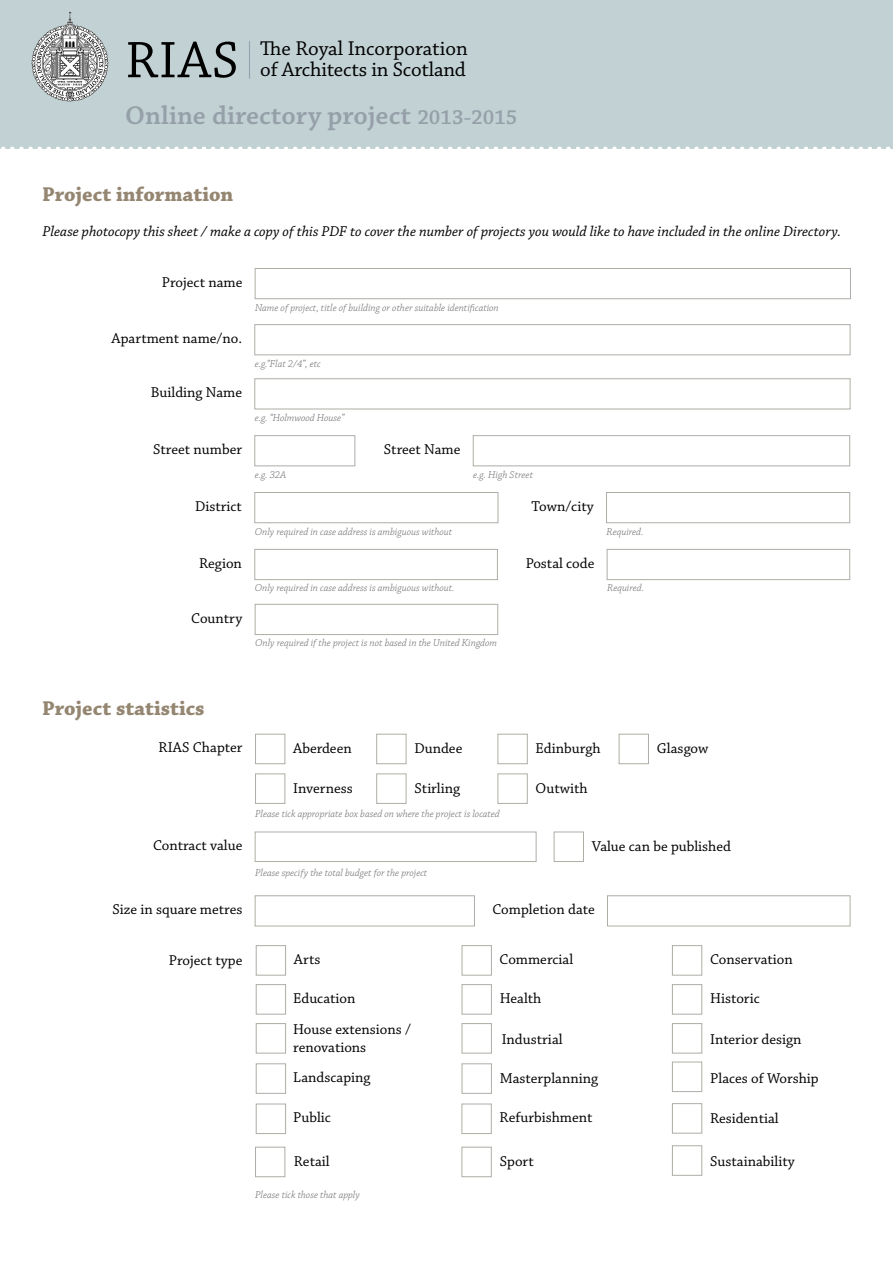
<style>
.page{position:relative;width:893px;height:1263px;background:#fff}
.page>*{position:absolute;margin:0;border:0;box-sizing:border-box;transform-origin:0 0}
.t1{font:54px "Chaparral Pro";color:#000}
.t2{font:27px "Chaparral Pro Semibold Capt";color:#95a0a9}
.t3{font:21px/21px "Chaparral Pro";letter-spacing:-.005em;color:#000}
.t4{font:700 21px "Chaparral Pro";color:#948671}
.t5{font:15px/18px "Chaparral Pro";color:#000}
.t6{font:italic 15px "Chaparral Pro";color:#000}
.t7{font:italic 300 10.5px "Chaparral Pro";color:#696a6d}
.s1{font-size:21px}
</style>
<div class="page">
<div style="left:0;top:0;width:893px;height:149px;background:#c2d1d4"></div>
<svg style="left:32px;top:12px;width:76px;height:90px"></svg>
<hr style="left:249px;top:41px;width:1px;height:38px;background:#91a3b0">
<svg style="left:1px;top:147px;width:890px;height:2px"></svg>
<div style="left:255px;top:268px;width:596px;height:31px;border:1px solid #acafa6"></div>
<div style="left:255px;top:895px;width:220px;height:31px;border:1px solid #acafa6"></div>
<div style="left:255px;top:604px;width:243px;height:31px;border:1px solid #acafa6"></div>
<div style="left:607px;top:895px;width:243px;height:31px;border:1px solid #acafa6"></div>
<div style="left:255px;top:734px;width:30px;height:30px;border:1px solid #acafa6"></div>
<div style="left:554px;top:832px;width:30px;height:30px;border:1px solid #acafa6"></div>
<div style="left:255px;top:773px;width:30px;height:31px;border:1px solid #acafa6"></div>
<div style="left:376px;top:734px;width:30px;height:30px;border:1px solid #acafa6"></div>
<div style="left:376px;top:773px;width:30px;height:31px;border:1px solid #acafa6"></div>
<div style="left:497px;top:734px;width:31px;height:30px;border:1px solid #acafa6"></div>
<div style="left:497px;top:773px;width:31px;height:31px;border:1px solid #acafa6"></div>
<div style="left:619px;top:734px;width:30px;height:30px;border:1px solid #acafa6"></div>
<div style="left:255px;top:832px;width:281px;height:30px;border:1px solid #acafa6"></div>
<div style="left:254px;top:378px;width:596px;height:31px;border:1px solid #acafa6"></div>
<div style="left:254px;top:324px;width:596px;height:31px;border:1px solid #acafa6"></div>
<div style="left:254px;top:435px;width:101px;height:31px;border:1px solid #acafa6"></div>
<div style="left:473px;top:435px;width:377px;height:31px;border:1px solid #acafa6"></div>
<div style="left:254px;top:492px;width:244px;height:31px;border:1px solid #acafa6"></div>
<div style="left:606px;top:492px;width:244px;height:31px;border:1px solid #acafa6"></div>
<div style="left:254px;top:549px;width:244px;height:31px;border:1px solid #acafa6"></div>
<div style="left:607px;top:549px;width:243px;height:31px;border:1px solid #acafa6"></div>
<div style="left:256px;top:1104px;width:30px;height:30px;border:1px solid #acafa6"></div>
<div style="left:462px;top:1104px;width:30px;height:30px;border:1px solid #acafa6"></div>
<div style="left:672px;top:1103px;width:30px;height:30px;border:1px solid #acafa6"></div>
<div style="left:255px;top:1147px;width:30px;height:30px;border:1px solid #acafa6"></div>
<div style="left:462px;top:1147px;width:30px;height:30px;border:1px solid #acafa6"></div>
<div style="left:672px;top:945px;width:30px;height:30px;border:1px solid #acafa6"></div>
<div style="left:256px;top:945px;width:30px;height:30px;border:1px solid #acafa6"></div>
<div style="left:256px;top:984px;width:30px;height:30px;border:1px solid #acafa6"></div>
<div style="left:256px;top:1023px;width:30px;height:30px;border:1px solid #acafa6"></div>
<div style="left:256px;top:1063px;width:30px;height:31px;border:1px solid #acafa6"></div>
<div style="left:672px;top:1145px;width:30px;height:31px;border:1px solid #acafa6"></div>
<div style="left:672px;top:984px;width:30px;height:30px;border:1px solid #acafa6"></div>
<div style="left:462px;top:945px;width:30px;height:30px;border:1px solid #acafa6"></div>
<div style="left:462px;top:984px;width:30px;height:30px;border:1px solid #acafa6"></div>
<div style="left:462px;top:1023px;width:30px;height:30px;border:1px solid #acafa6"></div>
<div style="left:462px;top:1063px;width:30px;height:31px;border:1px solid #acafa6"></div>
<div style="left:672px;top:1023px;width:30px;height:30px;border:1px solid #acafa6"></div>
<div style="left:672px;top:1062px;width:30px;height:30px;border:1px solid #acafa6"></div>
<h1 class="t1" style="left:125px;top:30px;width:115px">RIAS</h1>
<h3 class="t3" style="left:260px;top:38px;width:209px">The Royal Incorporation of Architects in Scotland</h3>
<h2 class="t2" style="left:125px;top:99px;width:394px">Online directory project <span class="s1">2013-2015</span></h2>
<p class="t4" style="left:42px;top:182px;width:193px">Project information</p>
<p class="t6" style="left:43px;top:223px;width:800px">Please photocopy this sheet / make a copy of this PDF to cover the number of projects you would like to have included in the online Directory.</p>
<p class="t5" style="left:162px;top:274px;width:82px">Project name</p>
<p class="t5" style="left:111px;top:330px;width:132px">Apartment name/no.</p>
<p class="t5" style="left:151px;top:384px;width:93px">Building Name</p>
<p class="t7" style="left:255px;top:302px;width:245px">Name of project, title of building or other suitable identification</p>
<p class="t7" style="left:255px;top:358px;width:68px">e.g.“Flat 2/4”, etc</p>
<p class="t7" style="left:255px;top:412px;width:91px">e.g. “Holmwood House”</p>
<p class="t5" style="left:153px;top:441px;width:90px">Street number</p>
<p class="t5" style="left:384px;top:441px;width:78px">Street Name</p>
<p class="t7" style="left:255px;top:469px;width:33px">e.g. 32A</p>
<p class="t7" style="left:473px;top:469px;width:61px">e.g. High Street</p>
<p class="t5" style="left:195px;top:498px;width:49px">District</p>
<p class="t5" style="left:532px;top:498px;width:64px">Town/city</p>
<p class="t7" style="left:255px;top:526px;width:199px">Only required in case address is ambiguous without</p>
<p class="t7" style="left:606px;top:526px;width:39px">Required.</p>
<p class="t5" style="left:199px;top:555px;width:44px">Region</p>
<p class="t5" style="left:526px;top:555px;width:70px">Postal code</p>
<p class="t5" style="left:191px;top:610px;width:53px">Country</p>
<p class="t7" style="left:255px;top:582px;width:201px">Only required in case address is ambiguous without.</p>
<p class="t7" style="left:607px;top:582px;width:39px">Required.</p>
<p class="t7" style="left:255px;top:637px;width:243px">Only required if the project is not based in the United Kingdom</p>
<p class="t4" style="left:42px;top:696px;width:164px">Project statistics</p>
<p class="t5" style="left:159px;top:739px;width:85px">RIAS Chapter</p>
<p class="t5" style="left:293px;top:740px;width:60px">Aberdeen</p>
<p class="t5" style="left:293px;top:779px;width:61px">Inverness</p>
<p class="t5" style="left:414px;top:740px;width:49px">Dundee</p>
<p class="t5" style="left:414px;top:779px;width:47px">Stirling</p>
<p class="t5" style="left:536px;top:740px;width:67px">Edinburgh</p>
<p class="t5" style="left:536px;top:779px;width:54px">Outwith</p>
<p class="t5" style="left:657px;top:740px;width:53px">Glasgow</p>
<p class="t7" style="left:255px;top:807px;width:246px">Please tick appropriate box based on where the project is located</p>
<p class="t5" style="left:153px;top:837px;width:91px">Contract value</p>
<p class="t5" style="left:592px;top:837px;width:141px">Value can be published</p>
<p class="t7" style="left:255px;top:866px;width:174px">Please specify the total budget for the project</p>
<p class="t5" style="left:112px;top:901px;width:131px">Size in square metres</p>
<p class="t5" style="left:493px;top:901px;width:104px">Completion date</p>
<p class="t5" style="left:169px;top:952px;width:75px">Project type</p>
<p class="t5" style="left:294px;top:951px;width:28px">Arts</p>
<p class="t5" style="left:500px;top:951px;width:75px">Commercial</p>
<p class="t5" style="left:293px;top:990px;width:64px">Education</p>
<p class="t5" style="left:500px;top:990px;width:43px">Health</p>
<p class="t5" style="left:293px;top:1021px;width:119px">House extensions / renovations</p>
<p class="t5" style="left:502px;top:1030px;width:62px">Industrial</p>
<p class="t5" style="left:293px;top:1069px;width:79px">Landscaping</p>
<p class="t5" style="left:500px;top:1069px;width:100px">Masterplanning</p>
<p class="t5" style="left:293px;top:1109px;width:39px">Public</p>
<p class="t5" style="left:500px;top:1109px;width:94px">Refurbishment</p>
<p class="t5" style="left:294px;top:1152px;width:37px">Retail</p>
<p class="t7" style="left:255px;top:1189px;width:106px">Please tick those that apply</p>
<p class="t5" style="left:500px;top:1152px;width:36px">Sport</p>
<p class="t5" style="left:710px;top:951px;width:84px">Conservation</p>
<p class="t5" style="left:710px;top:990px;width:51px">Historic</p>
<p class="t5" style="left:710px;top:1030px;width:93px">Interior design</p>
<p class="t5" style="left:710px;top:1069px;width:110px">Places of Worship</p>
<p class="t5" style="left:710px;top:1109px;width:70px">Residential</p>
<p class="t5" style="left:710px;top:1153px;width:86px">Sustainability</p>
</div>
